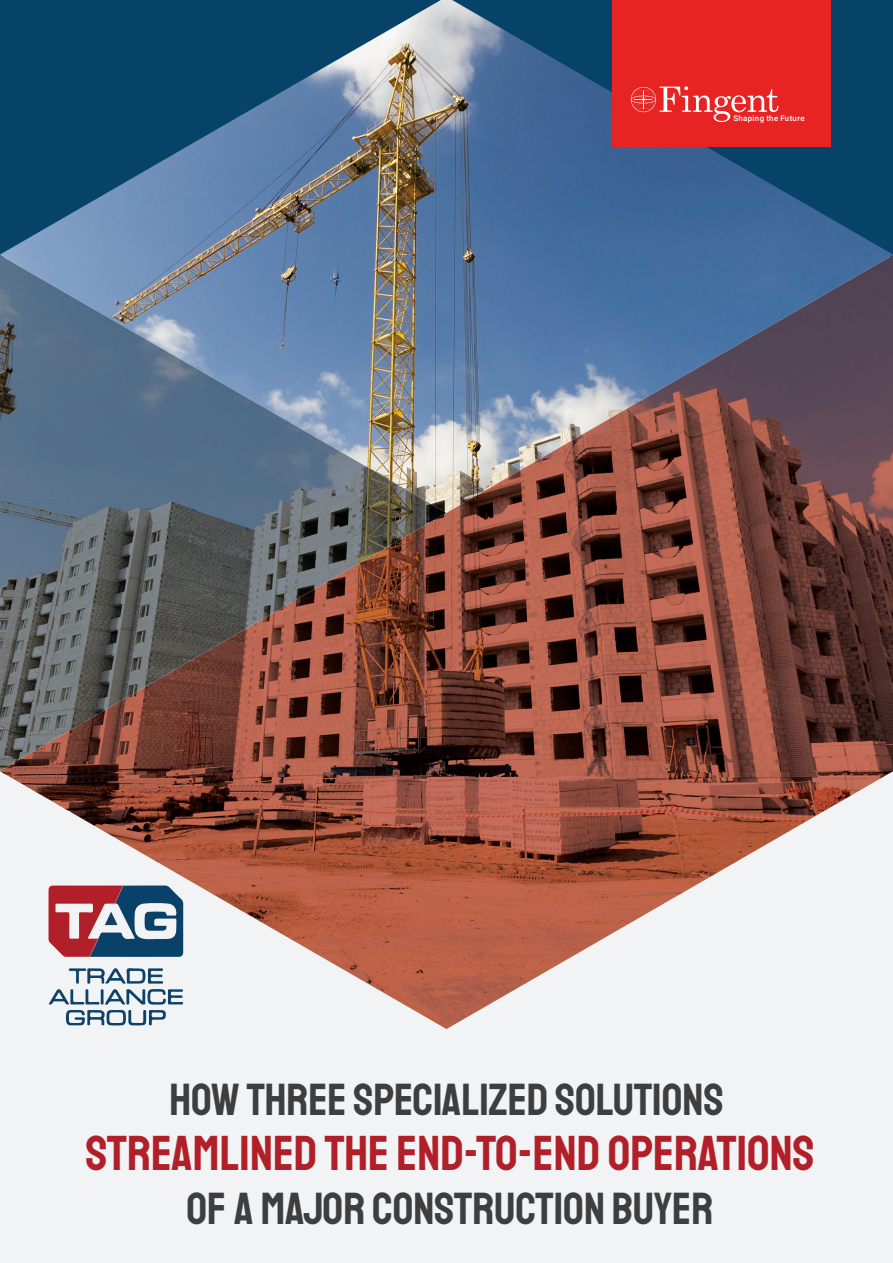
<style>
.page{position:relative;width:893px;height:1263px;background:#f2f3f4}
.page>*{position:absolute;margin:0;border:0;box-sizing:border-box;transform-origin:0 0}
.t1{font:49.65px "Staatliches";color:#b12029}
.t2{font:45.6px "Staatliches";color:#3e3e3f}
.t3{font:500 7.95px "Roboto";letter-spacing:.04em;color:#fff}
</style>
<div class="page">
<svg style="left:49px;top:968px;width:134px;height:57px"></svg>
<svg style="left:49px;top:885px;width:134px;height:72px"></svg>
<img style="left:0;top:0;width:893px;height:484px">
<img style="left:787px;top:255px;width:106px;height:568px">
<img style="left:682px;top:315px;width:106px;height:560px">
<img style="left:577px;top:376px;width:106px;height:550px">
<img style="left:525px;top:437px;width:53px;height:547px">
<img style="left:420px;top:467px;width:105px;height:562px">
<img style="left:315px;top:771px;width:106px;height:243px">
<img style="left:263px;top:771px;width:53px;height:182px">
<img style="left:157px;top:771px;width:106px;height:152px">
<img style="left:53px;top:771px;width:105px;height:91px">
<img style="left:0;top:771px;width:53px;height:31px">
<img style="left:787px;top:823px;width:17px;height:9px">
<img style="left:682px;top:874px;width:32px;height:19px">
<img style="left:577px;top:926px;width:48px;height:28px">
<img style="left:0;top:255px;width:99px;height:258px">
<img style="left:98px;top:312px;width:101px;height:201px">
<img style="left:198px;top:369px;width:101px;height:144px">
<img style="left:298px;top:427px;width:100px;height:86px">
<img style="left:397px;top:484px;width:49px;height:29px">
<img style="left:0;top:513px;width:446px;height:258px">
<div style="left:612px;top:0;width:219px;height:146px;background:#e82324"></div>
<svg style="left:631px;top:86px;width:147px;height:36px"></svg>
<p class="t3" style="left:733px;top:112px;width:73px">Shaping the Future</p>
<p class="t2" style="left:169px;top:1069px;width:556px">HOW THREE SPECIALIZED SOLUTIONS</p>
<p class="t1" style="left:86px;top:1119px;width:730px">STREAMLINED THE END-TO-END OPERATIONS</p>
<p class="t2" style="left:186px;top:1178px;width:528px">OF A MAJOR CONSTRUCTION BUYER</p>
</div>
